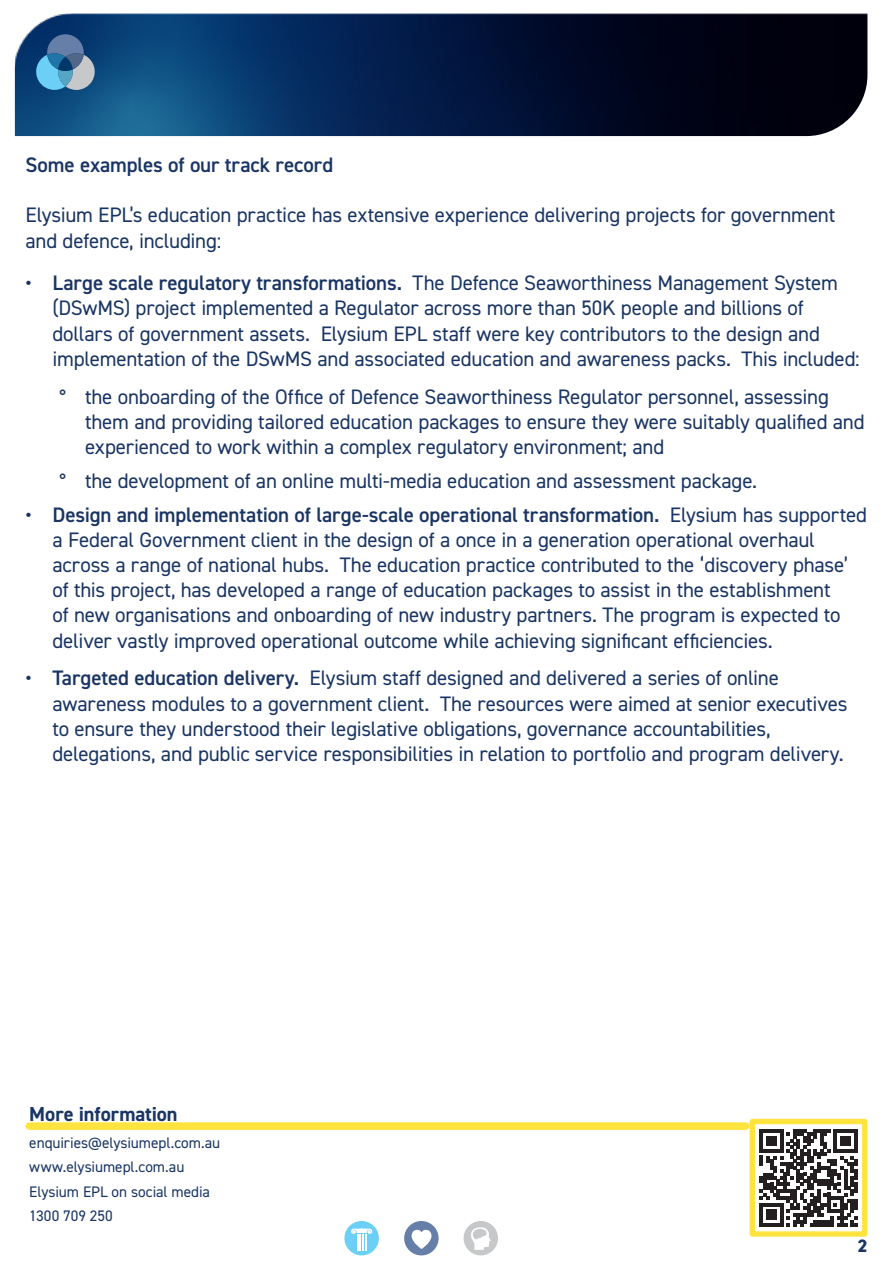
<style>
.page{position:relative;width:893px;height:1263px;background:#fff}
.page>*{position:absolute;margin:0;border:0;box-sizing:border-box;transform-origin:0 0}
.t1{font:21px/25.2px "DIN2014";letter-spacing:-.01em;color:#1a3564}
.t2{font:600 21px "DIN2014";letter-spacing:-.005em;color:#1a3564}
.SubHeading_Style_h3{font:700 20.4px "DIN2014";color:#1a3564}
.t3{font:800 18px "DIN2014";color:#1a3564}
.BodyCopy_Style_P{font:15.3px "DIN2014";letter-spacing:-.005em;color:#1a3564}
.s1{font-weight:600}
</style>
<div class="page">
<svg style="left:760px;top:1129px;width:97px;height:97px"></svg>
<div style="left:750px;top:1119px;width:117px;height:118px;border:5px solid #ffe440"></div>
<img style="left:15px;top:14px;width:852px;height:122px">
<div style="left:29px;top:1122px;width:717px;height:8px;background:#ffe440"></div>
<div style="left:404px;top:1221px;width:35px;height:34px;background:#657fa9;border-radius:50%"></div>
<svg style="left:411px;top:1230px;width:21px;height:19px"></svg>
<svg style="left:344px;top:1221px;width:35px;height:34px"></svg>
<svg style="left:463px;top:1221px;width:35px;height:34px"></svg>
<svg style="left:36px;top:34px;width:59px;height:56px"></svg>
<p class="t2" style="left:26px;top:151px;width:309px">Some examples of our track record</p>
<p class="t1" style="left:26px;top:202px;width:811px">Elysium EPL’s education practice has extensive experience delivering projects for government and defence, including:</p>
<p class="t1" style="left:52px;top:270px;width:809px;text-indent:-27px"><span class="s1">• Large scale regulatory transformations.</span> The Defence Seaworthiness Management System (DSwMS) project implemented a Regulator across more than 50K people and billions of dollars of government assets. Elysium EPL staff were key contributors to the design and implementation of the DSwMS and associated education and awareness packs. This included:</p>
<p class="t1" style="left:85px;top:383px;width:781px;text-indent:-26px">° the onboarding of the Office of Defence Seaworthiness Regulator personnel, assessing them and providing tailored education packages to ensure they were suitably qualified and experienced to work within a complex regulatory environment; and</p>
<p class="t1" style="left:60px;top:468px;width:699px">° the development of an online multi-media education and assessment package.</p>
<p class="t1" style="left:52px;top:501px;width:816px;text-indent:-27px"><span class="s1">• Design and implementation of large-scale operational transformation.</span> Elysium has supported a Federal Government client in the design of a once in a generation operational overhaul across a range of national hubs. The education practice contributed to the ‘discovery phase’ of this project, has developed a range of education packages to assist in the establishment<br>of new organisations and onboarding of new industry partners. The program is expected to deliver vastly improved operational outcome while achieving significant efficiencies.</p>
<p class="t1" style="left:52px;top:665px;width:796px;text-indent:-27px"><span class="s1">• Targeted education delivery.</span> Elysium staff designed and delivered a series of online awareness modules to a government client. The resources were aimed at senior executives to ensure they understood their legislative obligations, governance accountabilities, delegations, and public service responsibilities in relation to portfolio and program delivery.</p>
<p class="SubHeading_Style_h3" style="left:29px;top:1100px;width:150px">More information</p>
<p class="BodyCopy_Style_P" style="left:29px;top:1133px;width:192px">enquiries@elysiumepl.com.au</p>
<p class="BodyCopy_Style_P" style="left:29px;top:1157px;width:157px">www.elysiumepl.com.au</p>
<p class="BodyCopy_Style_P" style="left:29px;top:1182px;width:182px">Elysium EPL on social media</p>
<p class="BodyCopy_Style_P" style="left:29px;top:1206px;width:85px">1300 709 250</p>
<p class="t3" style="left:857px;top:1233px;width:12px">2</p>
</div>
